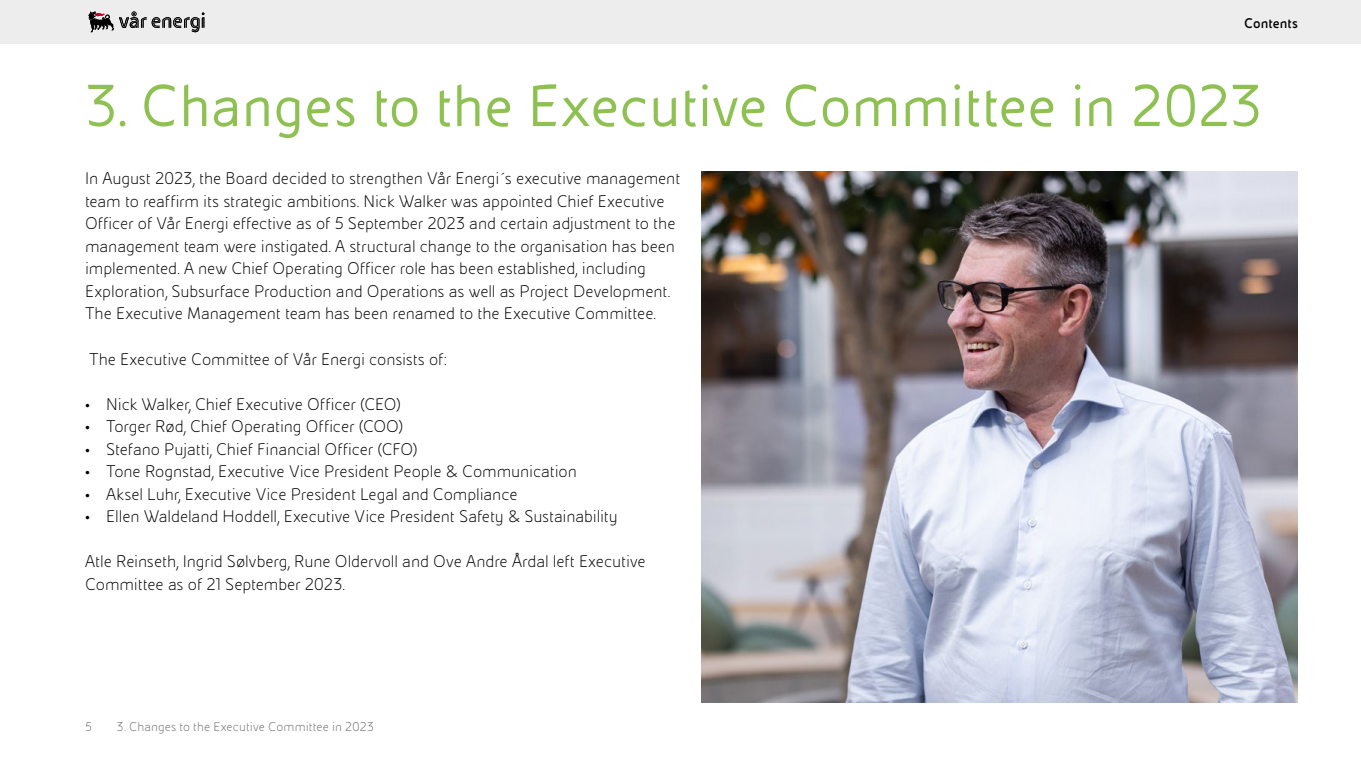
<style>
.page{position:relative;width:1361px;height:766px;background:#fff}
.page>*{position:absolute;margin:0;border:0;box-sizing:border-box;transform-origin:0 0}
.t1{font:63px "Eni Exp Reg";color:#8ec152}
.t2{font:300 18px/22.5px "Eni Exp";letter-spacing:-.005em;color:#000}
.t3{font:700 15px "Eni Exp";letter-spacing:.005em;color:#000}
.t4{font:300 13.5px "Eni Exp";letter-spacing:.005em;color:#6a6d71}
</style>
<div class="page">
<div style="left:0;top:0;width:1361px;height:44px;background:#ededed"></div>
<svg style="left:88px;top:11px;width:116px;height:21px"></svg>
<img style="left:702px;top:171px;width:595px;height:531px">
<p class="t3" style="left:1244px;top:15px;width:56px">Contents</p>
<h1 class="t1" style="left:85px;top:74px;width:1179px">3. Changes to the Executive Committee in 2023</h1>
<p class="t2" style="left:85px;top:168px;width:597px">In August 2023, the Board decided to strengthen Vår Energi´s executive management team to reaffirm its strategic ambitions. Nick Walker was appointed Chief Executive Officer of Vår Energi effective as of 5 September 2023 and certain adjustment to the management team were instigated. A structural change to the organisation has been implemented. A new Chief Operating Officer role has been established, including Exploration, Subsurface Production and Operations as well as Project Development.<br>The Executive Management team has been renamed to the Executive Committee.</p>
<p class="t2" style="left:89px;top:348px;width:359px">The Executive Committee of Vår Energi consists of:</p>
<p class="t2" style="left:85px;top:393px;width:317px">• Nick Walker, Chief Executive Officer (CEO)</p>
<p class="t2" style="left:85px;top:415px;width:320px">• Torger Rød, Chief Operating Officer (COO)</p>
<p class="t2" style="left:85px;top:438px;width:334px">• Stefano Pujatti, Chief Financial Officer (CFO)</p>
<p class="t2" style="left:85px;top:460px;width:493px">• Tone Rognstad, Executive Vice President People &amp; Communication</p>
<p class="t2" style="left:85px;top:483px;width:434px">• Aksel Luhr, Executive Vice President Legal and Compliance</p>
<p class="t2" style="left:85px;top:505px;width:534px">• Ellen Waldeland Hoddell, Executive Vice President Safety &amp; Sustainability</p>
<p class="t2" style="left:85px;top:550px;width:562px">Atle Reinseth, Ingrid Sølvberg, Rune Oldervoll and Ove Andre Årdal left Executive<br>Committee as of 21 September 2023.</p>
<p class="t4" style="left:85px;top:719px;width:8px">5</p>
<p class="t4" style="left:117px;top:719px;width:258px">3. Changes to the Executive Committee in 2023</p>
</div>
